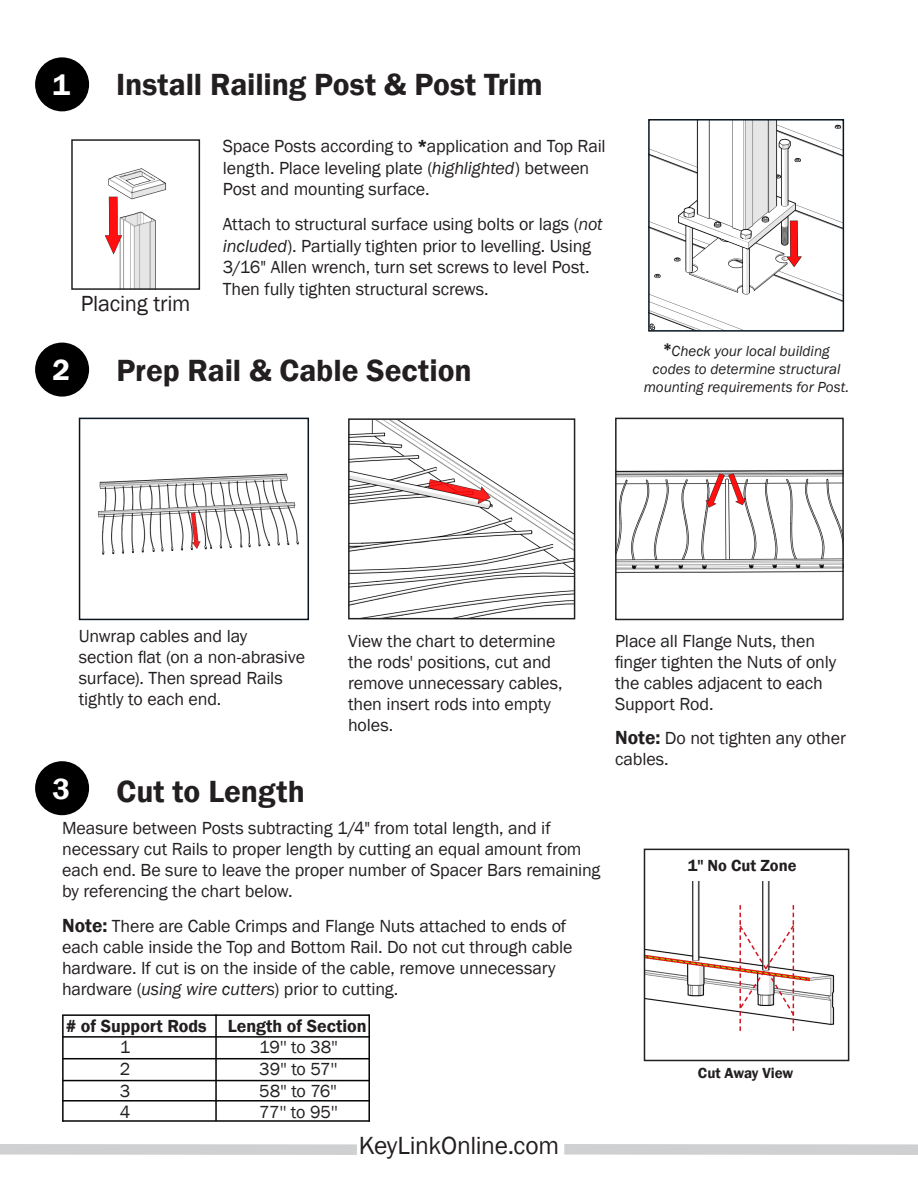
<style>
.page{position:relative;width:918px;height:1188px;background:#fff}
.page>*{position:absolute;margin:0;border:0;box-sizing:border-box;transform-origin:0 0}
.Global_Style_Step{font:600 31.5px "Franklin Gothic";letter-spacing:-.005em;color:#231f20}
.Step_Numbers{font:600 30px "Franklin Gothic";color:#fff}
.Global_Style{font:25.5px "Franklin Gothic";letter-spacing:-.015em;color:#231f20}
.Global_Style-2{font:22.5px "Franklin Gothic";letter-spacing:-.01em;color:#231f20}
.Global_Style-3{font:18px/21px "Franklin Gothic";letter-spacing:-.01em;color:#231f20}
.t1{font:600 18px "Franklin Gothic";color:#231f20}
.t2{font:600 16.5px "Franklin Gothic";color:#231f20}
.Global_Style-4{font:italic 15px/18px "Franklin Gothic";color:#231f20;text-align:center}
.t3{font:600 15px "Franklin Gothic";letter-spacing:-.005em;color:#231f20}
.s1{font-weight:600}
.s2{font-style:italic}
.s3{font-family:"Calibri";font-weight:700;font-style:normal;font-size:18px}
.s4{font-weight:600;font-size:19.5px}
</style>
<div class="page">
<img style="left:651px;top:122px;width:190px;height:207px">
<div style="left:648px;top:119px;width:196px;height:213px;border:2px solid #091620"></div>
<div style="left:35px;top:57px;width:54px;height:54px;background:#000;border-radius:50%"></div>
<img style="left:351px;top:421px;width:221px;height:195px">
<div style="left:348px;top:418px;width:227px;height:201px;border:2px solid #231f20"></div>
<img style="left:618px;top:469px;width:223px;height:105px">
<div style="left:615px;top:418px;width:229px;height:202px;border:2px solid #231f20"></div>
<div style="left:35px;top:761px;width:54px;height:54px;background:#000;border-radius:50%"></div>
<div style="left:35px;top:343px;width:54px;height:54px;background:#000;border-radius:50%"></div>
<img style="left:647px;top:881px;width:188px;height:144px">
<div style="left:644px;top:849px;width:205px;height:212px;border:2px solid #231f20"></div>
<svg style="left:738px;top:905px;width:58px;height:126px"></svg>
<img style="left:98px;top:473px;width:201px;height:82px">
<div style="left:79px;top:418px;width:230px;height:202px;border:2px solid #091620"></div>
<img style="left:105px;top:168px;width:61px;height:119px">
<div style="left:71px;top:139px;width:129px;height:151px;border:2px solid #231f20"></div>
<div style="left:564px;top:1144px;width:354px;height:11px;background:#cfd0d2"></div>
<div style="left:0;top:1144px;width:357px;height:11px;background:#cfd0d2"></div>
<hr style="left:62px;top:1014px;width:307px;height:2px;background:#040503">
<hr style="left:62px;top:1100px;width:308px;height:2px;background:#040503">
<hr style="left:368px;top:1014px;width:2px;height:108px;background:#040503">
<hr style="left:62px;top:1015px;width:2px;height:107px;background:#040503">
<hr style="left:63px;top:1036px;width:307px;height:2px;background:#040503">
<hr style="left:63px;top:1058px;width:307px;height:1px;background:#040503">
<hr style="left:63px;top:1080px;width:307px;height:1px;background:#040503">
<hr style="left:215px;top:1014px;width:2px;height:107px;background:#040503">
<hr style="left:62px;top:1120px;width:308px;height:2px;background:#040503">
<p class="Step_Numbers" style="left:53px;top:66px;width:19px">1</p>
<p class="Global_Style_Step" style="left:116px;top:65px;width:428px">Install Railing Post &amp; Post Trim</p>
<p class="Global_Style-2" style="left:81px;top:290px;width:111px">Placing trim</p>
<p class="Global_Style-3" style="left:223px;top:135px;width:384px;line-height:21.6px">Space Posts according to <span class="s1">*</span>application and Top Rail length. Place leveling plate (<span class="s2">highlighted</span>) between<br>Post and mounting surface.</p>
<p class="Global_Style-3" style="left:223px;top:214px;width:381px;line-height:21.6px">Attach to structural surface using bolts or lags (<span class="s2">not included</span>). Partially tighten prior to levelling. Using 3/16" Allen wrench, turn set screws to level Post.<br>Then fully tighten structural screws.</p>
<p class="Step_Numbers" style="left:53px;top:352px;width:19px">2</p>
<p class="Global_Style_Step" style="left:117px;top:351px;width:357px">Prep Rail &amp; Cable Section</p>
<p class="Global_Style-4" style="left:644px;top:342px;width:207px"><span class="s3">*</span>Check your local building codes to determine structural mounting requirements for Post.</p>
<p class="Global_Style-3" style="left:79px;top:626px;width:228px">Unwrap cables and lay section flat (on a non-abrasive surface). Then spread Rails tightly to each end.</p>
<p class="Global_Style-3" style="left:348px;top:631px;width:216px">View the chart to determine the rods' positions, cut and remove unnecessary cables, then insert rods into empty holes.</p>
<p class="Global_Style-3" style="left:615px;top:631px;width:223px">Place all Flange Nuts, then finger tighten the Nuts of only the cables adjacent to each<br>Support Rod.</p>
<p class="Global_Style-3" style="left:615px;top:728px;width:232px"><span class="s4">Note:</span> Do not tighten any other cables.</p>
<p class="Step_Numbers" style="left:53px;top:770px;width:19px">3</p>
<p class="Global_Style_Step" style="left:117px;top:772px;width:190px">Cut to Length</p>
<p class="Global_Style-3" style="left:62px;top:818px;width:540px">Measure between Posts subtracting 1/4" from total length, and if necessary cut Rails to proper length by cutting an equal amount from each end. Be sure to leave the proper number of Spacer Bars remaining by referencing the chart below.</p>
<p class="Global_Style-3" style="left:62px;top:916px;width:512px"><span class="s4">Note:</span> There are Cable Crimps and Flange Nuts attached to ends of each cable inside the Top and Bottom Rail. Do not cut through cable hardware. If cut is on the inside of the cable, remove unnecessary hardware (<span class="s2">using wire cutters</span>) prior to cutting.</p>
<p class="t1" style="left:66px;top:1015px;width:302px"># of Support Rods Length of Section</p>
<p class="Global_Style-3" style="left:120px;top:1037px;width:12px">1</p>
<p class="Global_Style-3" style="left:259px;top:1037px;width:80px">19'' to 38''</p>
<p class="Global_Style-3" style="left:120px;top:1059px;width:12px">2</p>
<p class="Global_Style-3" style="left:259px;top:1059px;width:80px">39'' to 57''</p>
<p class="Global_Style-3" style="left:120px;top:1081px;width:12px">3</p>
<p class="Global_Style-3" style="left:259px;top:1081px;width:79px">58'' to 76''</p>
<p class="Global_Style-3" style="left:120px;top:1102px;width:12px">4</p>
<p class="Global_Style-3" style="left:259px;top:1102px;width:80px">77'' to 95''</p>
<p class="Global_Style" style="left:359px;top:1130px;width:202px">KeyLinkOnline.com</p>
<p class="t2" style="left:688px;top:855px;width:110px">1" No Cut Zone</p>
<p class="t3" style="left:698px;top:1064px;width:97px">Cut Away View</p>
</div>
